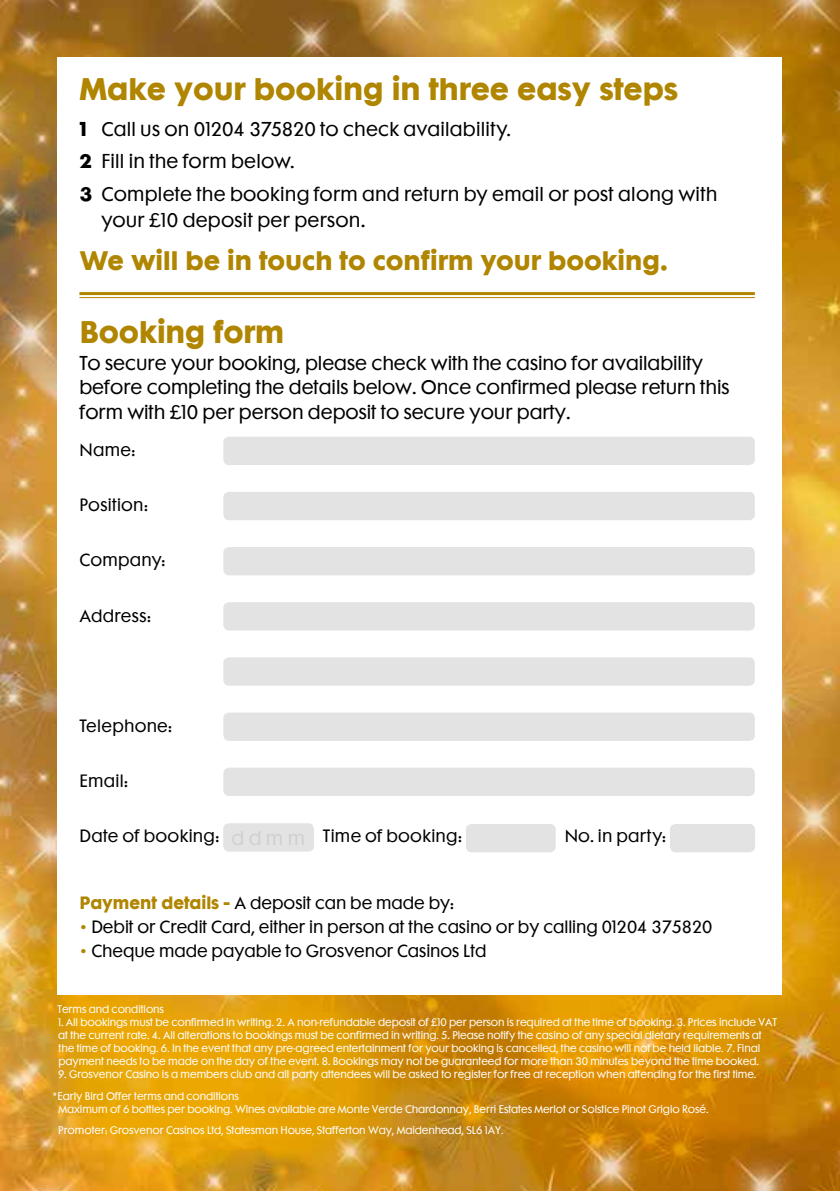
<style>
.page{position:relative;width:840px;height:1191px;background:#fff}
.page>*{position:absolute;margin:0;border:0;box-sizing:border-box;transform-origin:0 0}
.t1{font:700 28px "Futura Maxi";letter-spacing:-.005em;color:#b08500}
.t2{font:700 24px "Futura Maxi";color:#b08500}
.t3{font:18px/24.2px "Futura Maxi";letter-spacing:-.005em;color:#000}
.t4{font:16px "Futura Maxi";letter-spacing:-.005em;color:#000}
.t5{font:16px "Futura Maxi";letter-spacing:.015em;color:#000}
.t6{font:10px/13px "Futura Maxi";letter-spacing:-.01em;color:#fff}
.s1{font-weight:700}
.s2{font-size:19px}
.s3{font-size:18px;color:#d0d0d0}
.s4{font-weight:700;color:#b08500}
.s5{color:#b08500}
</style>
<div class="page">
<img style="left:0;top:0;width:839px;height:1191px">
<div style="left:58px;top:57px;width:723px;height:937px;background:#fff"></div>
<div style="left:223px;top:823px;width:91px;height:28px;background:#e3e3e3;border-radius:6px"></div>
<div style="left:465px;top:824px;width:90px;height:28px;background:#e3e3e3;border-radius:6px"></div>
<div style="left:669px;top:824px;width:85px;height:28px;background:#e3e3e3;border-radius:6px"></div>
<hr style="left:79px;top:297px;width:675px;height:1px;background:#b08500">
<hr style="left:79px;top:292px;width:675px;height:3px;background:#b08500">
<div style="left:223px;top:437px;width:531px;height:28px;background:#e3e3e3;border-radius:6px"></div>
<div style="left:223px;top:547px;width:531px;height:28px;background:#e3e3e3;border-radius:6px"></div>
<div style="left:223px;top:602px;width:531px;height:28px;background:#e3e3e3;border-radius:6px"></div>
<div style="left:223px;top:657px;width:531px;height:28px;background:#e3e3e3;border-radius:6px"></div>
<div style="left:223px;top:712px;width:531px;height:29px;background:#e3e3e3;border-radius:6px"></div>
<div style="left:223px;top:767px;width:531px;height:29px;background:#e3e3e3;border-radius:6px"></div>
<div style="left:223px;top:492px;width:531px;height:28px;background:#e3e3e3;border-radius:6px"></div>
<h1 class="t1" style="left:79px;top:69px;width:600px">Make your booking in three easy steps</h1>
<h3 class="t3" style="left:79px;top:112px;width:639px;line-height:32.6px"><span class="s1">1</span> Call us on 01204 375820 to check availability.<br><span class="s1">2</span> Fill in the form below.<br><span class="s1">3</span> Complete the booking form and return by email or post along with</h3>
<h3 class="t3" style="left:101px;top:208px;width:265px">your £10 deposit per person<span class="s2">.</span></h3>
<h2 class="t2" style="left:79px;top:243px;width:589px">We will be in touch to confirm your booking.</h2>
<h1 class="t1" style="left:79px;top:311px;width:206px">Booking form</h1>
<h3 class="t3" style="left:79px;top:351px;width:651px">To secure your booking, please check with the casino for availability before completing the details below. Once confirmed please return this form with £10 per person deposit to secure your party.</h3>
<h3 class="t4" style="left:79px;top:439px;width:57px">Name:</h3>
<h3 class="t4" style="left:79px;top:494px;width:70px">Position:</h3>
<h3 class="t5" style="left:79px;top:550px;width:87px">Company:</h3>
<h3 class="t5" style="left:79px;top:605px;width:73px">Address:</h3>
<h3 class="t5" style="left:79px;top:715px;width:94px">Telephone:</h3>
<h3 class="t4" style="left:79px;top:770px;width:50px">Email:</h3>
<h3 class="t5" style="left:79px;top:825px;width:384px">Date of booking: <span class="s3">d d m m</span> Time of booking:</h3>
<h3 class="t5" style="left:564px;top:825px;width:103px">No. in party:</h3>
<h3 class="t4" style="left:79px;top:892px;width:376px"><span class="s4">Payment details -</span> A deposit can be made by:</h3>
<h3 class="t4" style="left:79px;top:916px;width:634px"><span class="s5">•</span> Debit or Credit Card, either in person at the casino or by calling 01204 375820</h3>
<h3 class="t4" style="left:79px;top:940px;width:408px"><span class="s5">•</span> Cheque made payable to Grosvenor Casinos Ltd</h3>
<p class="t6" style="left:58px;top:1003px;width:108px">Terms and conditions</p>
<p class="t6" style="left:58px;top:1016px;width:720px">1. All bookings must be confirmed in writing. 2. A non-refundable deposit of £10 per person is required at the time of booking. 3. Prices include VAT at the current rate. 4. All alterations to bookings must be confirmed in writing. 5. Please notify the casino of any special dietary requirements at the time of booking. 6. In the event that any pre-agreed entertainment for your booking is cancelled, the casino will not be held liable. 7. Final payment needs to be made on the day of the event. 8. Bookings may not be guaranteed for more than 30 minutes beyond the time booked.</p>
<p class="t6" style="left:53px;top:1063px;width:705px;line-height:21.6px;text-indent:5px">9. Grosvenor Casino is a members club and all party attendees will be asked to register for free at reception when attending for the first time. *Early Bird Offer terms and conditions</p>
<p class="t6" style="left:58px;top:1098px;width:651px;line-height:21.6px">Maximum of 6 bottles per booking. Wines available are Monte Verde Chardonnay, Berri Estates Merlot or Solstice Pinot Grigio Rosé.<br>Promoter: Grosvenor Casinos Ltd, Statesman House, Stafferton Way, Maidenhead, SL6 1AY.</p>
</div>
